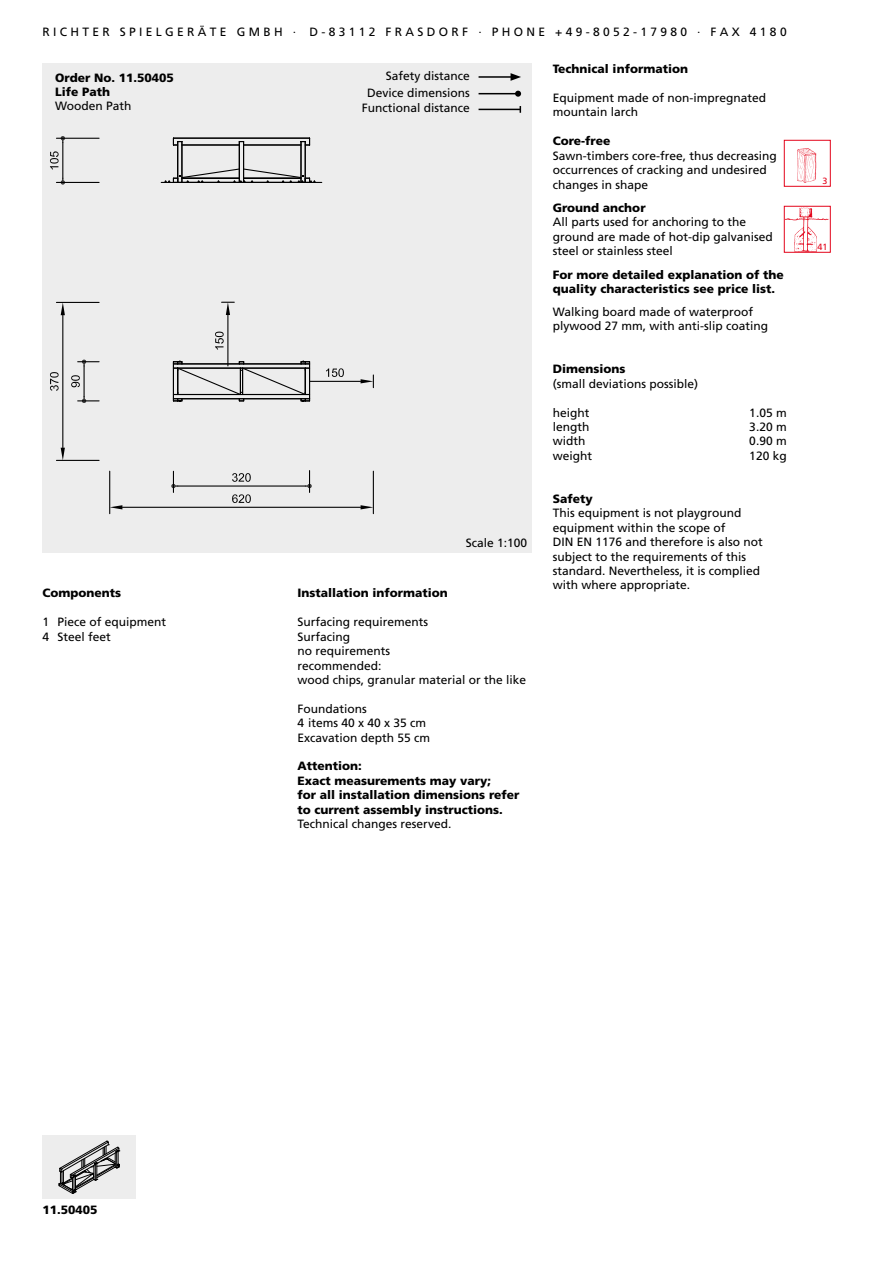
<style>
.page{position:relative;width:893px;height:1263px;background:#fff}
.page>*{position:absolute;margin:0;border:0;box-sizing:border-box;transform-origin:0 0}
.t1{font:12px/14.4px "Frutiger LT Std";color:#000}
.t2{font:900 12px/14.4px "Frutiger LT Std";color:#000}
.t3{font:9px "Frutiger LT Std";color:#e3051b}
</style>
<div class="page">
<div style="left:784px;top:140px;width:47px;height:47px;border:1px solid #e3051b"></div>
<img style="left:797px;top:148px;width:20px;height:34px">
<div style="left:784px;top:206px;width:47px;height:47px;border:1px solid #e3051b"></div>
<img style="left:785px;top:207px;width:44px;height:45px">
<div style="left:43px;top:64px;width:488px;height:489px;background:#ededed"></div>
<div style="left:43px;top:1135px;width:93px;height:64px;background:#ededed"></div>
<svg style="left:59px;top:1141px;width:61px;height:53px"></svg>
<hr style="left:479px;top:76px;width:34px;height:2px;background:#000">
<svg style="left:511px;top:73px;width:10px;height:8px"></svg>
<hr style="left:479px;top:93px;width:39px;height:1px;background:#000">
<svg style="left:515px;top:91px;width:6px;height:6px"></svg>
<hr style="left:479px;top:109px;width:41px;height:1px;background:#000">
<svg style="left:172px;top:360px;width:139px;height:42px"></svg>
<hr style="left:56px;top:138px;width:43px;height:1px;background:#000">
<hr style="left:56px;top:182px;width:43px;height:1px;background:#000">
<hr style="left:62px;top:142px;width:1px;height:36px;background:#000">
<svg style="left:61px;top:136px;width:4px;height:6px"></svg>
<svg style="left:61px;top:178px;width:4px;height:7px"></svg>
<svg style="left:50px;top:151px;width:9px;height:18px"></svg>
<hr style="left:161px;top:182px;width:161px;height:1px;background:#000">
<svg style="left:164px;top:137px;width:153px;height:45px"></svg>
<hr style="left:109px;top:471px;width:1px;height:43px;background:#000">
<hr style="left:373px;top:471px;width:1px;height:43px;background:#000">
<hr style="left:122px;top:507px;width:239px;height:1px;background:#000">
<svg style="left:110px;top:505px;width:12px;height:4px"></svg>
<svg style="left:361px;top:505px;width:12px;height:4px"></svg>
<svg style="left:232px;top:494px;width:19px;height:9px"></svg>
<hr style="left:56px;top:302px;width:43px;height:1px;background:#000">
<hr style="left:56px;top:460px;width:43px;height:1px;background:#000">
<hr style="left:62px;top:315px;width:1px;height:133px;background:#000">
<svg style="left:61px;top:303px;width:4px;height:12px"></svg>
<svg style="left:61px;top:448px;width:4px;height:12px"></svg>
<svg style="left:50px;top:372px;width:9px;height:19px"></svg>
<hr style="left:84px;top:366px;width:1px;height:31px;background:#000">
<svg style="left:78px;top:360px;width:21px;height:6px"></svg>
<svg style="left:78px;top:397px;width:21px;height:6px"></svg>
<svg style="left:71px;top:375px;width:9px;height:12px"></svg>
<hr style="left:178px;top:485px;width:127px;height:2px;background:#000">
<svg style="left:171px;top:471px;width:7px;height:21px"></svg>
<svg style="left:305px;top:471px;width:7px;height:21px"></svg>
<svg style="left:232px;top:473px;width:19px;height:9px"></svg>
<hr style="left:310px;top:381px;width:51px;height:1px;background:#000">
<svg style="left:361px;top:375px;width:13px;height:13px"></svg>
<svg style="left:326px;top:368px;width:18px;height:9px"></svg>
<hr style="left:227px;top:315px;width:1px;height:51px;background:#000">
<svg style="left:222px;top:302px;width:12px;height:13px"></svg>
<svg style="left:215px;top:332px;width:9px;height:17px"></svg>
<p class="t1" style="left:43px;top:25px;width:746px">R I C H T E R S P I E L G E R Ä T E G M B H · D - 8 3 1 1 2 F R A S D O R F · P H O N E + 4 9 - 8 0 5 2 - 1 7 9 8 0 · F A X 4 1 8 0</p>
<p class="t2" style="left:55px;top:70px;width:120px">Order No. 11.50405<br>Life Path</p>
<p class="t1" style="left:55px;top:99px;width:78px">Wooden Path</p>
<p class="t2" style="left:43px;top:586px;width:80px">Components</p>
<p class="t1" style="left:43px;top:615px;width:125px">1 Piece of equipment<br>4 Steel feet</p>
<p class="t1" style="left:362px;top:68px;width:110px;line-height:16.2px;text-align:right">Safety distance<br>Device dimensions<br>Functional distance</p>
<p class="t1" style="left:466px;top:535px;width:63px">Scale 1:100</p>
<p class="t2" style="left:297px;top:586px;width:152px">Installation information</p>
<p class="t1" style="left:297px;top:615px;width:230px">Surfacing requirements<br>Surfacing<br>no requirements<br>recommended:<br>wood chips, granular material or the like</p>
<p class="t1" style="left:297px;top:701px;width:134px">Foundations<br>4 items 40 x 40 x 35 cm<br>Excavation depth 55 cm</p>
<p class="t2" style="left:297px;top:759px;width:223px">Attention:<br>Exact measurements may vary;<br>for all installation dimensions refer to current assembly instructions.</p>
<p class="t1" style="left:297px;top:817px;width:155px">Technical changes reserved.</p>
<p class="t2" style="left:553px;top:61px;width:137px">Technical information</p>
<p class="t1" style="left:553px;top:90px;width:215px">Equipment made of non-impregnated mountain larch</p>
<p class="t2" style="left:553px;top:134px;width:59px">Core-free</p>
<p class="t1" style="left:553px;top:148px;width:226px">Sawn-timbers core-free, thus decreasing occurrences of cracking and undesired changes in shape</p>
<p class="t2" style="left:553px;top:201px;width:94px">Ground anchor</p>
<p class="t1" style="left:553px;top:215px;width:222px">All parts used for anchoring to the ground are made of hot-dip galvanised steel or stainless steel</p>
<p class="t2" style="left:553px;top:267px;width:232px">For more detailed explanation of the quality characteristics see price list.</p>
<p class="t1" style="left:553px;top:304px;width:217px">Walking board made of waterproof plywood 27 mm, with anti-slip coating</p>
<p class="t2" style="left:553px;top:362px;width:74px">Dimensions</p>
<p class="t1" style="left:553px;top:376px;width:147px">(small deviations possible)</p>
<p class="t1" style="left:553px;top:405px;width:38px">height</p>
<p class="t1" style="left:749px;top:405px;width:39px">1.05 m</p>
<p class="t1" style="left:553px;top:420px;width:38px">length</p>
<p class="t1" style="left:749px;top:420px;width:39px">3.20 m</p>
<p class="t1" style="left:553px;top:434px;width:34px">width</p>
<p class="t1" style="left:749px;top:434px;width:39px">0.90 m</p>
<p class="t1" style="left:553px;top:448px;width:41px">weight</p>
<p class="t1" style="left:749px;top:448px;width:39px">120 kg</p>
<p class="t2" style="left:553px;top:492px;width:41px">Safety</p>
<p class="t1" style="left:553px;top:506px;width:212px">This equipment is not playground equipment within the scope of<br>DIN EN 1176 and therefore is also not subject to the requirements of this standard. Nevertheless, it is complied with where appropriate.</p>
<p class="t3" style="left:822px;top:175px;width:7px">3</p>
<p class="t3" style="left:817px;top:241px;width:12px">41</p>
<p class="t2" style="left:43px;top:1203px;width:57px">11.50405</p>
</div>
